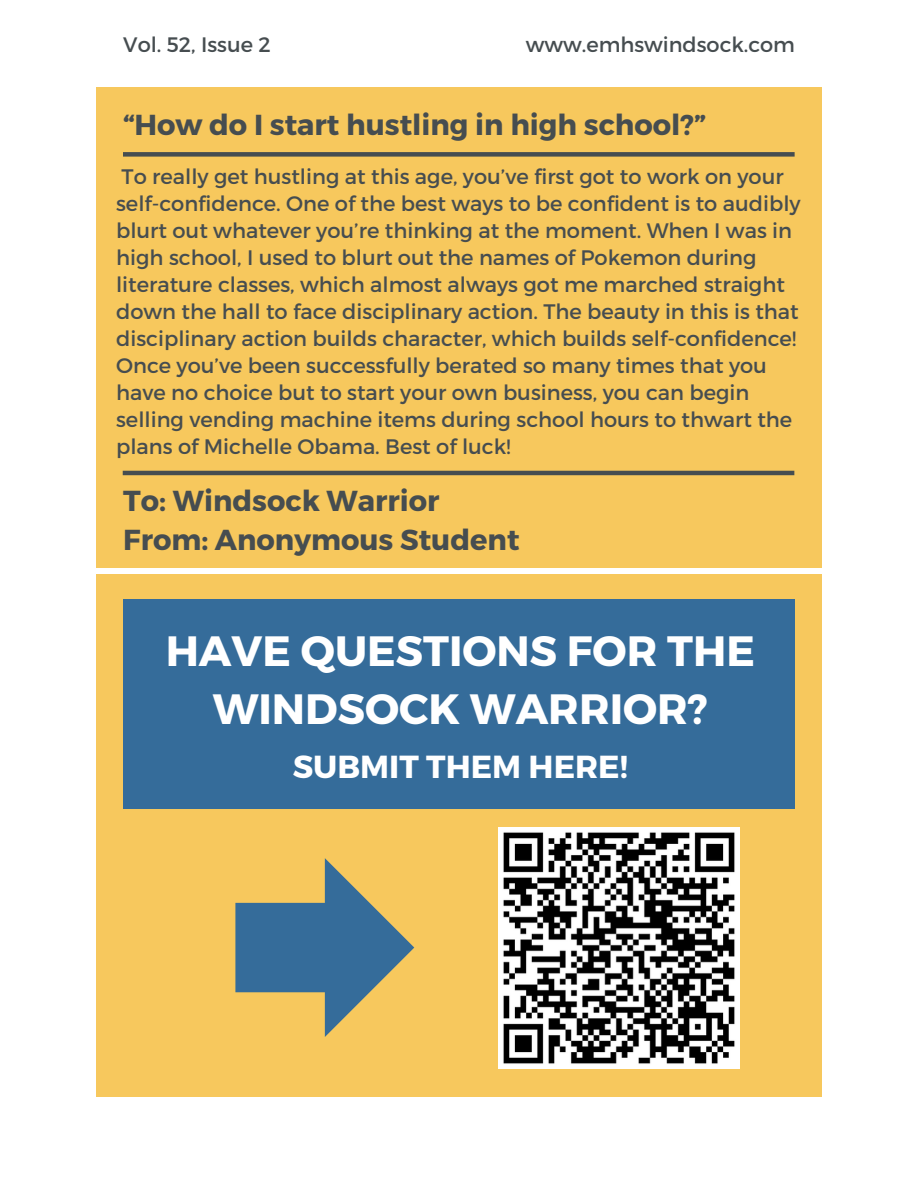
<style>
.page{position:relative;width:918px;height:1188px;background:#fff}
.page>*{position:absolute;margin:0;border:0;box-sizing:border-box;transform-origin:0 0}
.t1{font:700 42.45px/58.5px "Montserrat";color:#fff;text-align:center}
.t2{font:700 31.95px "Montserrat";color:#fff}
.t3{font:700 28.95px/39.3px "Montserrat";color:#464d50}
.t4{font:21px/27px "Montserrat";color:#464d50}
.t5{font:20.85px "Montserrat";color:#464d50}
</style>
<div class="page">
<div style="left:96px;top:88px;width:726px;height:480px;background:#f7c85d"></div>
<div style="left:123px;top:152px;width:672px;height:5px;background:#464d50"></div>
<hr style="left:123px;top:471px;width:671px;height:4px;background:#464d50">
<div style="left:96px;top:574px;width:726px;height:522px;background:#f7c85d"></div>
<div style="left:123px;top:599px;width:671px;height:209px;background:#356c9a"></div>
<svg style="left:235px;top:858px;width:179px;height:179px"></svg>
<img style="left:498px;top:827px;width:241px;height:241px">
<p class="t5" style="left:123px;top:31px;width:149px">Vol. 52, Issue 2</p>
<p class="t5" style="left:526px;top:31px;width:271px">www.emhswindsock.com</p>
<h3 class="t3" style="left:123px;top:104px;width:585px">“How do I start hustling in high school?”</h3>
<p class="t4" style="left:116px;top:162px;width:686px">To really get hustling at this age, you’ve first got to work on your self-confidence. One of the best ways to be confident is to audibly blurt out whatever you’re thinking at the moment. When I was in high school, I used to blurt out the names of Pokemon during literature classes, which almost always got me marched straight down the hall to face disciplinary action. The beauty in this is that disciplinary action builds character, which builds self-confidence!<br>Once you’ve been successfully berated so many times that you have no choice but to start your own business, you can begin selling vending machine items during school hours to thwart the plans of Michelle Obama. Best of luck!</p>
<h3 class="t3" style="left:123px;top:479px;width:398px">To: Windsock Warrior<br>From: Anonymous Student</h3>
<h1 class="t1" style="left:166px;top:619px;width:591px">HAVE QUESTIONS FOR THE<br>WINDSOCK WARRIOR?</h1>
<h2 class="t2" style="left:293px;top:746px;width:337px">SUBMIT THEM HERE!</h2>
</div>
